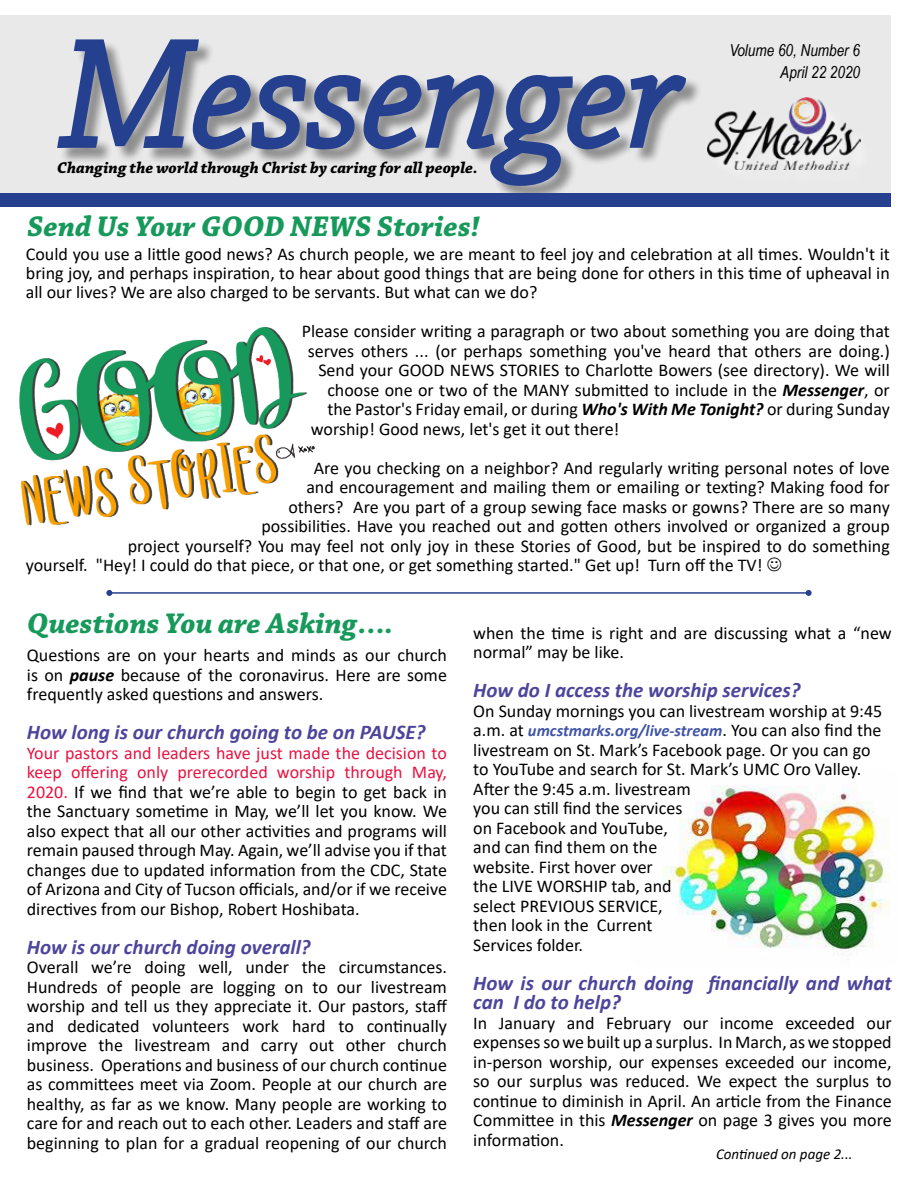
<style>
.page{position:relative;width:918px;height:1188px;background:#fff}
.page>*{position:absolute;margin:0;border:0;box-sizing:border-box;transform-origin:0 0}
.t1{font:italic 700 30px "Chaparral Pro";color:#17995b}
.t2{font:italic 700 21px/19.5px "Calibri";color:#4d459c}
.t3{font:18px/19.5px "Calibri";color:#000;text-align:justify}
.t4{font:italic 700 16.5px "Chaparral Pro";color:#000}
.t5{font:italic 700 16.5px "Calibri";color:#3f54a5}
.t6{font:italic 16.5px/21.6px "Arial Narrow";color:#000;text-align:right}
.t7{font:italic 15px "Calibri";color:#000}
.s1{font-weight:700;font-style:italic}
.s2{color:#e81341}
.s3{font-weight:400;font-style:normal;font-size:18px;color:#000}
</style>
<div class="page">
<div style="left:1px;top:15px;width:890px;height:179px;background:#e9e9e9"></div>
<div style="left:60px;top:41px;width:643px;height:162px;background:#000;opacity:.39"></div>
<svg style="left:57px;top:39px;width:632px;height:150px"></svg>
<img style="left:708px;top:98px;width:152px;height:72px">
<div style="left:0;top:193px;width:891px;height:14px;background:#25408f"></div>
<img style="left:662px;top:785px;width:228px;height:171px">
<img style="left:19px;top:328px;width:295px;height:198px">
<hr style="left:109px;top:592px;width:700px;height:2px;background:#25408f">
<svg style="left:106px;top:590px;width:6px;height:6px"></svg>
<svg style="left:806px;top:590px;width:6px;height:6px"></svg>
<p class="t4" style="left:57px;top:158px;width:422px">Changing the world through Christ by caring for all people.</p>
<h1 class="t1" style="left:27px;top:209px;width:454px">Send Us Your GOOD NEWS Stories!</h1>
<p class="t6" style="left:729px;top:39px;width:132px">Volume 60, Number 6<br>April 22 2020</p>
<p class="t3" style="left:26px;top:243px;width:865px">Could you use a little good news? As church people, we are meant to feel joy and celebration at all times. Wouldn't it bring joy, and perhaps inspiration, to hear about good things that are being done for others in this time of upheaval in all our lives? We are also charged to be servants. But what can we do?</p>
<p class="t3" style="left:302px;top:321px;width:589px">Please consider writing a paragraph or two about something you are doing that</p>
<p class="t3" style="left:308px;top:341px;width:583px">serves others ... (or perhaps something you've heard that others are doing.)</p>
<p class="t3" style="left:318px;top:360px;width:573px">Send your GOOD NEWS STORIES to Charlotte Bowers (see directory). We will</p>
<p class="t3" style="left:327px;top:380px;width:564px">choose one or two of the MANY submitted to include in the <span class="s1">Messenger</span>, or</p>
<p class="t3" style="left:327px;top:399px;width:564px">the Pastor's Friday email, or during <span class="s1">Who's With Me Tonight?</span> or during Sunday</p>
<p class="t3" style="left:311px;top:419px;width:310px">worship! Good news, let's get it out there!</p>
<p class="t3" style="left:314px;top:458px;width:578px">Are you checking on a neighbor? And regularly writing personal notes of love</p>
<p class="t3" style="left:306px;top:477px;width:585px">and encouragement and mailing them or emailing or texting? Making food for</p>
<p class="t3" style="left:288px;top:497px;width:603px">others? Are you part of a group sewing face masks or gowns? There are so many</p>
<p class="t3" style="left:261px;top:516px;width:630px">possibilities. Have you reached out and gotten others involved or organized a group</p>
<p class="t3" style="left:128px;top:536px;width:763px">project yourself? You may feel not only joy in these Stories of Good, but be inspired to do something</p>
<p class="t3" style="left:26px;top:555px;width:738px">yourself. "Hey! I could do that piece, or that one, or get something started." Get up! Turn off the TV!</p>
<h1 class="t1" style="left:27px;top:606px;width:368px">Questions You are Asking….</h1>
<p class="t3" style="left:27px;top:645px;width:422px">Questions are on your hearts and minds as our church is on <span class="s1">pause</span> because of the coronavirus. Here are some frequently asked questions and answers.</p>
<p class="t2" style="left:27px;top:722px;width:400px">How long is our church going to be on PAUSE?</p>
<p class="t3" style="left:27px;top:742px;width:422px"><span class="s2">Your pastors and leaders have just made the decision to keep offering only prerecorded worship through May, 2020.</span> If we find that we’re able to begin to get back in the Sanctuary sometime in May, we’ll let you know. We also expect that all our other activities and programs will remain paused through May. Again, we’ll advise you if that changes due to updated information from the CDC, State of Arizona and City of Tucson officials, and/or if we receive directives from our Bishop, Robert Hoshibata.</p>
<p class="t2" style="left:27px;top:936px;width:285px">How is our church doing overall?</p>
<p class="t3" style="left:27px;top:957px;width:422px">Overall we’re doing well, under the circumstances.<br>Hundreds of people are logging on to our livestream worship and tell us they appreciate it. Our pastors, staff and dedicated volunteers work hard to continually improve the livestream and carry out other church business. Operations and business of our church continue as committees meet via Zoom. People at our church are healthy, as far as we know. Many people are working to care for and reach out to each other. Leaders and staff are beginning to plan for a gradual reopening of our church</p>
<p class="t3" style="left:473px;top:623px;width:420px">when the time is right and are discussing what a “new normal” may be like.</p>
<p class="t2" style="left:473px;top:680px;width:329px">How do I access the worship services?</p>
<p class="t3" style="left:473px;top:701px;width:411px">On Sunday mornings you can livestream worship at 9:45</p>
<p class="t5" style="left:473px;top:719px;width:410px"><span class="s3">a.m. at</span> umcstmarks.org/live-stream<span class="s3">. You can also find the</span></p>
<p class="t3" style="left:473px;top:740px;width:399px;text-align:left">livestream on St. Mark’s Facebook page. Or you can go to YouTube and search for St. Mark’s UMC Oro Valley.<br>After the 9:45 a.m. livestream<br>you can still find the services<br>on Facebook and YouTube,<br>and can find them on the<br>website. First hover over<br>the LIVE WORSHIP tab, and<br>select PREVIOUS SERVICE,<br>then look in the Current<br>Services folder.</p>
<p class="t2" style="left:473px;top:972px;width:420px">How is our church doing financially and what can I do to help?</p>
<p class="t3" style="left:473px;top:1013px;width:420px">In January and February our income exceeded our expenses so we built up a surplus. In March, as we stopped in-person worship, our expenses exceeded our income, so our surplus was reduced. We expect the surplus to continue to diminish in April. An article from the Finance Committee in this <span class="s1">Messenger</span> on page 3 gives you more information.</p>
<p class="t7" style="left:716px;top:1143px;width:138px">Continued on page 2...</p>
</div>
